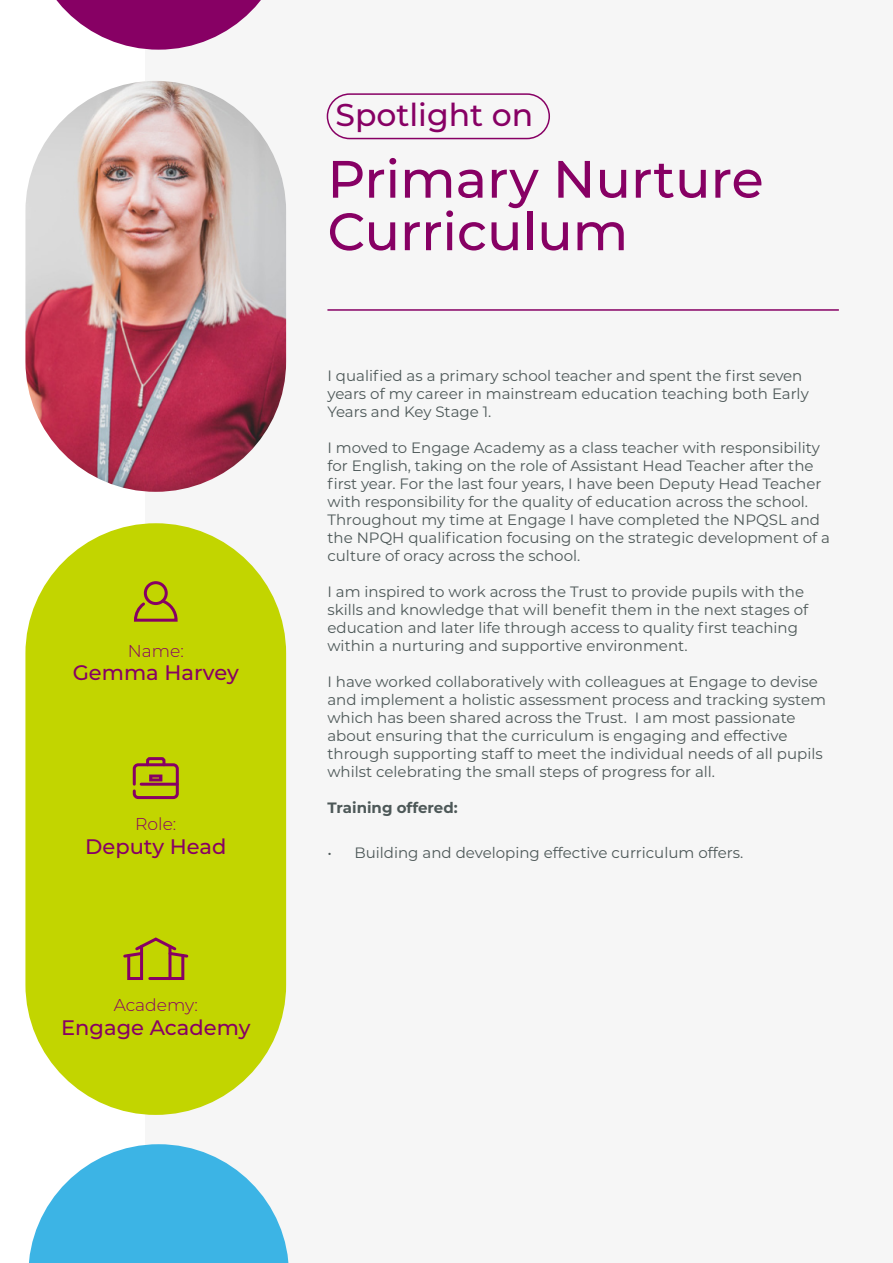
<style>
.page{position:relative;width:893px;height:1263px;background:#fff}
.page>*{position:absolute;margin:0;border:0;box-sizing:border-box;transform-origin:0 0}
.t1{font:500 52.5px/52.5px "Montserrat";color:#870064}
.t2{font:500 31.5px "Montserrat";color:#870064}
.t3{font:500 21px "Montserrat";color:#870064}
.t4{font:300 17.25px "Montserrat";color:#870064}
.t5{font:15px/18px "Montserrat";color:#4d5858}
.t6{font:700 15px "Montserrat";color:#4d5858}
</style>
<div class="page">
<div style="left:145px;top:0;width:748px;height:1263px;background:#f6f6f6"></div>
<img style="left:25px;top:81px;width:261px;height:411px">
<svg style="left:56px;top:0;width:205px;height:50px"></svg>
<svg style="left:29px;top:1144px;width:260px;height:119px"></svg>
<div style="left:25px;top:523px;width:261px;height:592px;background:#c2d500;border-radius:130px"></div>
<hr style="left:327px;top:309px;width:512px;height:2px;background:#870064">
<div style="left:327px;top:93px;width:223px;height:46px;border:2px solid #870064;border-radius:22px"></div>
<div style="left:144px;top:581px;width:24px;height:24px;border:3px solid #870064;border-radius:50%"></div>
<svg style="left:134px;top:597px;width:44px;height:25px"></svg>
<div style="left:133px;top:763px;width:46px;height:36px;border:3px solid #870064;border-radius:4px"></div>
<hr style="left:141px;top:783px;width:36px;height:3px;background:#870064">
<svg style="left:145px;top:757px;width:22px;height:10px"></svg>
<div style="left:149px;top:774px;width:13px;height:7px;border:3px solid #870064"></div>
<svg style="left:123px;top:937px;width:66px;height:43px"></svg>
<hr style="left:150px;top:977px;width:20px;height:3px;background:#870064">
<p class="t4" style="left:128px;top:639px;width:57px">Name:</p>
<h3 class="t3" style="left:73px;top:658px;width:168px">Gemma Harvey</h3>
<p class="t4" style="left:135px;top:812px;width:43px">Role:</p>
<h3 class="t3" style="left:85px;top:832px;width:143px">Deputy Head</h3>
<p class="t4" style="left:114px;top:993px;width:86px">Academy:</p>
<h3 class="t3" style="left:61px;top:1013px;width:191px">Engage Academy</h3>
<h2 class="t2" style="left:335px;top:93px;width:199px">Spotlight on</h2>
<h1 class="t1" style="left:327px;top:151px;width:438px">Primary Nurture<br>Curriculum</h1>
<p class="t5" style="left:327px;top:366px;width:483px">I qualified as a primary school teacher and spent the first seven years of my career in mainstream education teaching both Early<br>Years and Key Stage 1.</p>
<p class="t5" style="left:327px;top:438px;width:504px">I moved to Engage Academy as a class teacher with responsibility for English, taking on the role of Assistant Head Teacher after the first year. For the last four years, I have been Deputy Head Teacher with responsibility for the quality of education across the school.<br>Throughout my time at Engage I have completed the NPQSL and the NPQH qualification focusing on the strategic development of a culture of oracy across the school.</p>
<p class="t5" style="left:327px;top:582px;width:482px">I am inspired to work across the Trust to provide pupils with the skills and knowledge that will benefit them in the next stages of education and later life through access to quality first teaching within a nurturing and supportive environment.</p>
<p class="t5" style="left:327px;top:672px;width:500px">I have worked collaboratively with colleagues at Engage to devise and implement a holistic assessment process and tracking system which has been shared across the Trust. I am most passionate about ensuring that the curriculum is engaging and effective through supporting staff to meet the individual needs of all pupils whilst celebrating the small steps of progress for all.</p>
<p class="t6" style="left:327px;top:797px;width:132px">Training offered:</p>
<p class="t5" style="left:327px;top:843px;width:417px">• Building and developing effective curriculum offers.</p>
</div>
